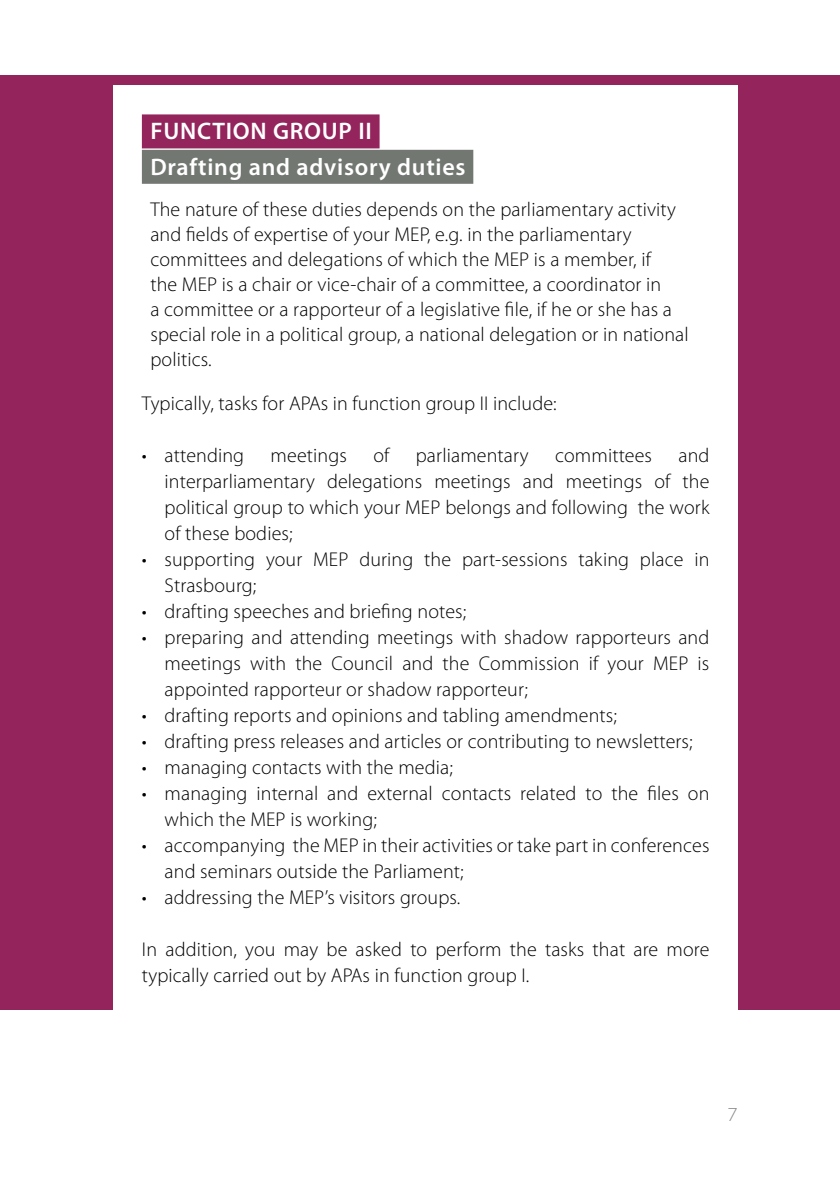
<style>
.page{position:relative;width:840px;height:1191px;background:#fff}
.page>*{position:absolute;margin:0;border:0;box-sizing:border-box;transform-origin:0 0}
.t1{font:600 24px/35.4px "Myriad Pro";letter-spacing:.03em;color:#fff}
.t2{font:300 20px/26px "Myriad Pro";letter-spacing:.005em;color:#000}
.t3{font:300 semi-expanded 20px "Myriad Pro";color:#878787}
</style>
<div class="page">
<div style="left:0;top:75px;width:839px;height:934px;background:#93245c"></div>
<div style="left:113px;top:85px;width:624px;height:934px;background:#fff"></div>
<div style="left:142px;top:114px;width:237px;height:34px;background:#93245c"></div>
<div style="left:142px;top:150px;width:331px;height:34px;background:#727772"></div>
<p class="t1" style="left:150px;top:114px;width:316px">FUNCTION GROUP II<br>Drafting and advisory duties</p>
<p class="t2" style="left:150px;top:197px;width:539px;line-height:25px">The nature of these duties depends on the parliamentary activity and fields of expertise of your MEP, e.g. in the parliamentary committees and delegations of which the MEP is a member, if<br>the MEP is a chair or vice-chair of a committee, a coordinator in<br>a committee or a rapporteur of a legislative file, if he or she has a special role in a political group, a national delegation or in national politics.</p>
<p class="t2" style="left:142px;top:391px;width:416px">Typically, tasks for APAs in function group II include:</p>
<p class="t2" style="left:142px;top:443px;width:104px">• attending</p>
<p class="t2" style="left:270px;top:443px;width:78px">meetings</p>
<p class="t2" style="left:373px;top:443px;width:18px">of</p>
<p class="t2" style="left:415px;top:443px;width:114px">parliamentary</p>
<p class="t2" style="left:554px;top:443px;width:98px">committees</p>
<p class="t2" style="left:164px;top:443px;width:546px;text-align:justify;text-indent:513px">and interparliamentary delegations meetings and meetings of the political group to which your MEP belongs and following the work of these bodies;</p>
<p class="t2" style="left:164px;top:547px;width:546px;text-indent:-23px">• supporting your MEP during the part-sessions taking place in<br>Strasbourg;</p>
<p class="t2" style="left:142px;top:599px;width:326px">• drafting speeches and briefing notes;</p>
<p class="t2" style="left:164px;top:625px;width:546px;text-align:justify;text-indent:-23px">• preparing and attending meetings with shadow rapporteurs and meetings with the Council and the Commission if your MEP is appointed rapporteur or shadow rapporteur;</p>
<p class="t2" style="left:142px;top:703px;width:476px">• drafting reports and opinions and tabling amendments;</p>
<p class="t2" style="left:142px;top:729px;width:552px">• drafting press releases and articles or contributing to newsletters;</p>
<p class="t2" style="left:142px;top:755px;width:312px">• managing contacts with the media;</p>
<p class="t2" style="left:164px;top:781px;width:546px;text-indent:-23px">• managing internal and external contacts related to the files on which the MEP is working;</p>
<p class="t2" style="left:164px;top:833px;width:546px;text-indent:-23px">• accompanying the MEP in their activities or take part in conferences and seminars outside the Parliament;</p>
<p class="t2" style="left:142px;top:885px;width:320px">• addressing the MEP’s visitors groups.</p>
<p class="t2" style="left:142px;top:937px;width:568px">In addition, you may be asked to perform the tasks that are more typically carried out by APAs in function group I.</p>
<p class="t3" style="left:726px;top:1103px;width:12px">7</p>
</div>
